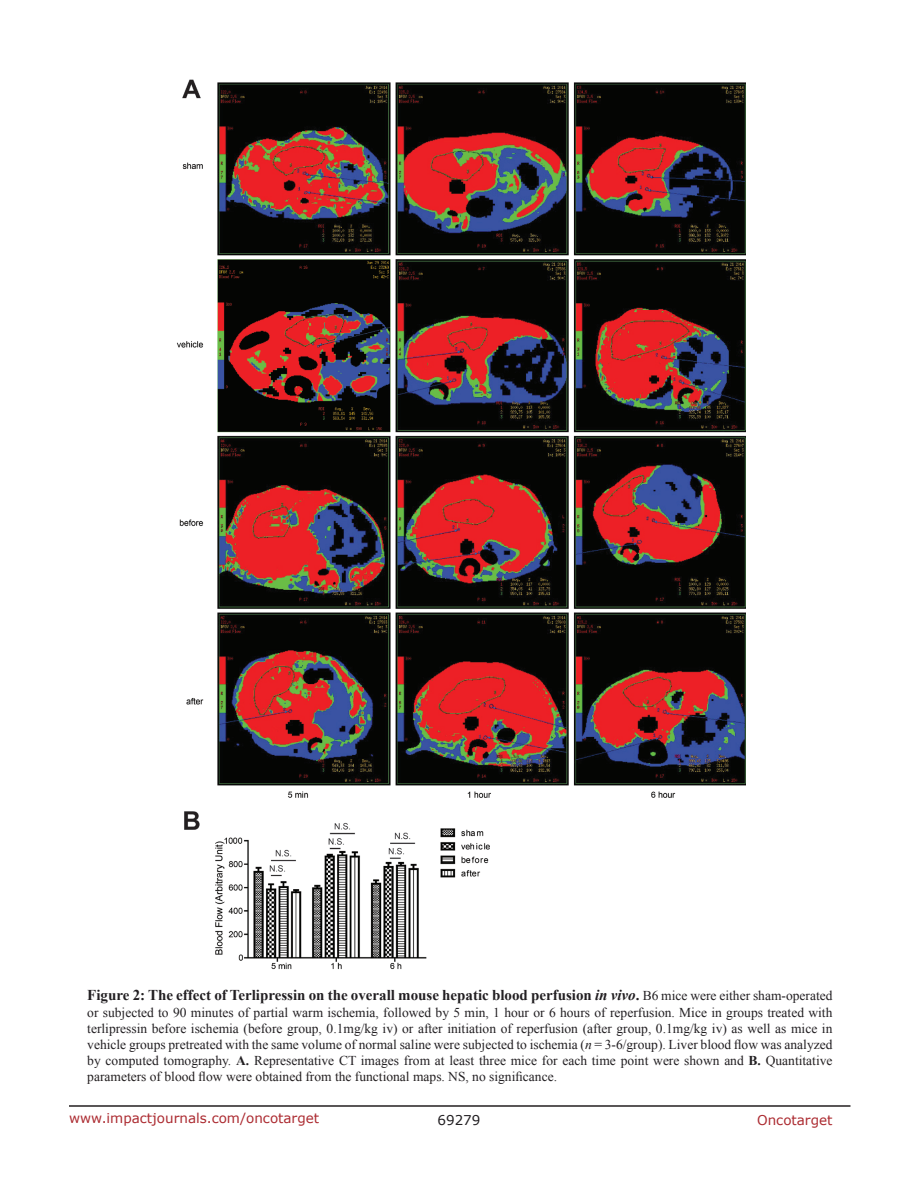
<style>
.page{position:relative;width:918px;height:1188px;background:#fff}
.page>*{position:absolute;margin:0;border:0;box-sizing:border-box;transform-origin:0 0}
.FigureText{font:700 15px "Times New Roman";color:#221f22}
.FigureText-2{font:13.5px/16.2px "Times New Roman";color:#221f22;text-align:justify}
.t1{font:13.5px "Verdana";color:#ac2b31}
.t2{font:13.5px "Verdana";color:#221f22}
.s1{font-style:italic}
.s2{font-weight:400;font-size:13.5px}
.s3{font-weight:700}
.s4{color:#231f20}
</style>
<div class="page">
<hr style="left:69px;top:1105px;width:781px;height:2px;background:#231f20">
<img style="left:177px;top:79px;width:568px;height:891px">
<p class="FigureText" style="left:87px;top:985px;width:747px">Figure 2: The effect of Terlipressin on the overall mouse hepatic blood perfusion <span class="s1">in vivo</span>. <span class="s2">B6 mice were either sham-operated</span></p>
<p class="FigureText-2" style="left:87px;top:1004px;width:747px">or subjected to 90 minutes of partial warm ischemia, followed by 5 min, 1 hour or 6 hours of reperfusion. Mice in groups treated with terlipressin before ischemia (before group, 0.1mg/kg iv) or after initiation of reperfusion (after group, 0.1mg/kg iv) as well as mice in vehicle groups pretreated with the same volume of normal saline were subjected to ischemia (<span class="s1">n</span> = 3-6/group). Liver blood flow was analyzed by computed tomography. <span class="s3">A.</span> Representative CT images from at least three mice for each time point were shown and <span class="s3">B.</span> <span class="s4">Quantitative parameters of blood flow were obtained from the functional maps</span>. NS, no significance.</p>
<p class="t1" style="left:69px;top:1109px;width:252px">www.impactjournals.com/oncotarget</p>
<p class="t2" style="left:438px;top:1111px;width:44px">69279</p>
<p class="t1" style="left:757px;top:1111px;width:77px">Oncotarget</p>
</div>
